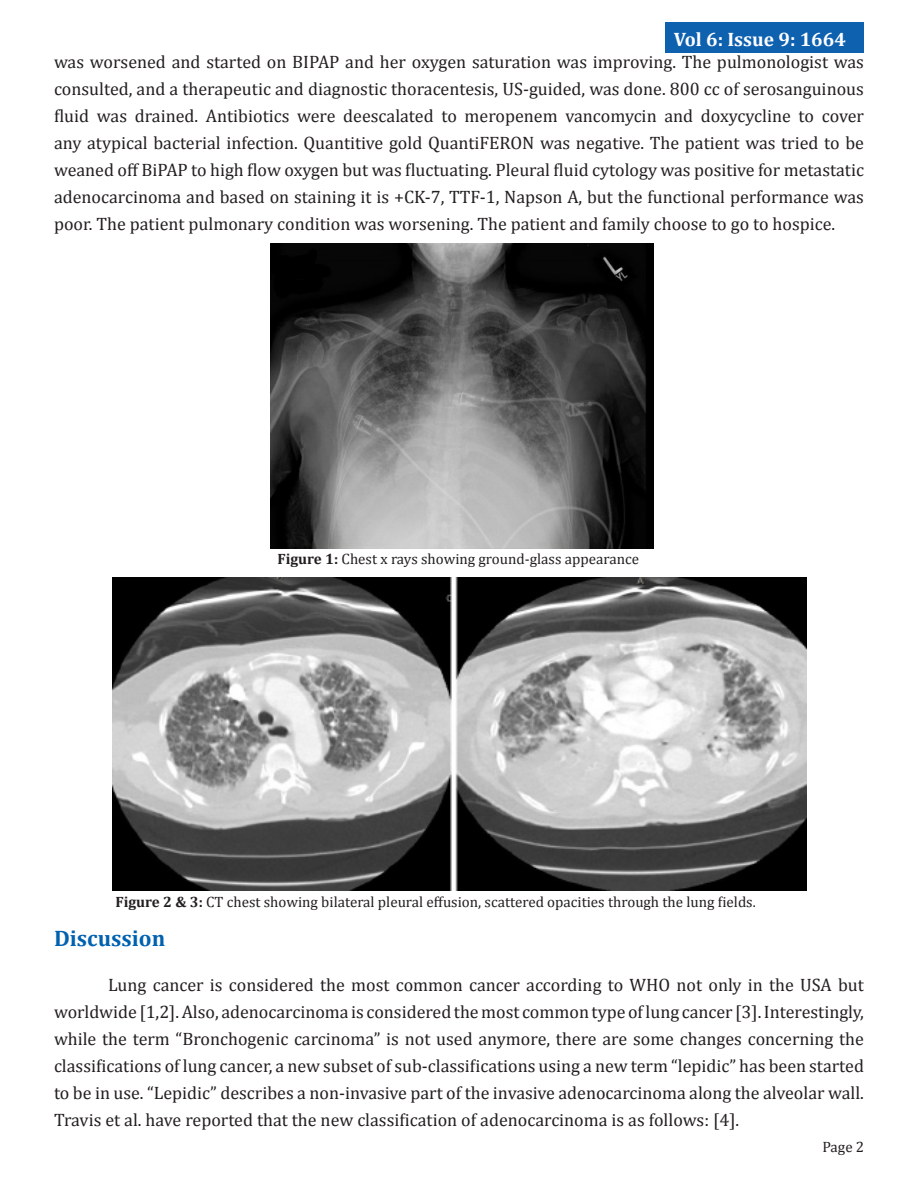
<style>
.page{position:relative;width:918px;height:1188px;background:#fff}
.page>*{position:absolute;margin:0;border:0;box-sizing:border-box;transform-origin:0 0}
.No_Spacing{font:700 22.5px "Cambria";color:#0061af}
.t1{font:700 19.5px "Cambria";color:#fff}
.No_Spacing-2{font:18px/27px "Cambria";color:#231f20;text-align:justify}
.t2{font:15px "Cambria";color:#231f20}
.s1{font-weight:700}
</style>
<div class="page">
<div style="left:666px;top:22px;width:198px;height:30px;background:#0d61af"></div>
<img style="left:270px;top:243px;width:384px;height:306px">
<img style="left:112px;top:577px;width:695px;height:314px">
<p class="t1" style="left:674px;top:26px;width:174px">Vol 6: Issue 9: 1664</p>
<p class="No_Spacing-2" style="left:54px;top:48px;width:812px">was worsened and started on BIPAP and her oxygen saturation was improving. The pulmonologist was consulted, and a therapeutic and diagnostic thoracentesis, US-guided, was done. 800 cc of serosanguinous fluid was drained. Antibiotics were deescalated to meropenem vancomycin and doxycycline to cover any atypical bacterial infection. Quantitive gold QuantiFERON was negative. The patient was tried to be weaned off BiPAP to high flow oxygen but was fluctuating. Pleural fluid cytology was positive for metastatic adenocarcinoma and based on staining it is +CK-7, TTF-1, Napson A, but the functional performance was poor. The patient pulmonary condition was worsening. The patient and family choose to go to hospice.</p>
<p class="t2" style="left:278px;top:550px;width:363px"><span class="s1">Figure 1:</span> Chest x rays showing ground-glass appearance</p>
<p class="t2" style="left:116px;top:893px;width:642px"><span class="s1">Figure 2 &amp; 3:</span> CT chest showing bilateral pleural effusion, scattered opacities through the lung fields.</p>
<p class="No_Spacing" style="left:54px;top:923px;width:113px">Discussion</p>
<p class="No_Spacing-2" style="left:54px;top:972px;width:812px;text-indent:54px">Lung cancer is considered the most common cancer according to WHO not only in the USA but worldwide [1,2]. Also, adenocarcinoma is considered the most common type of lung cancer [3]. Interestingly, while the term “Bronchogenic carcinoma” is not used anymore, there are some changes concerning the classifications of lung cancer, a new subset of sub-classifications using a new term “lepidic” has been started to be in use. “Lepidic” describes a non-invasive part of the invasive adenocarcinoma along the alveolar wall.<br>Travis et al. have reported that the new classification of adenocarcinoma is as follows: [4].</p>
<p class="t2" style="left:822px;top:1138px;width:43px">Page 2</p>
</div>
